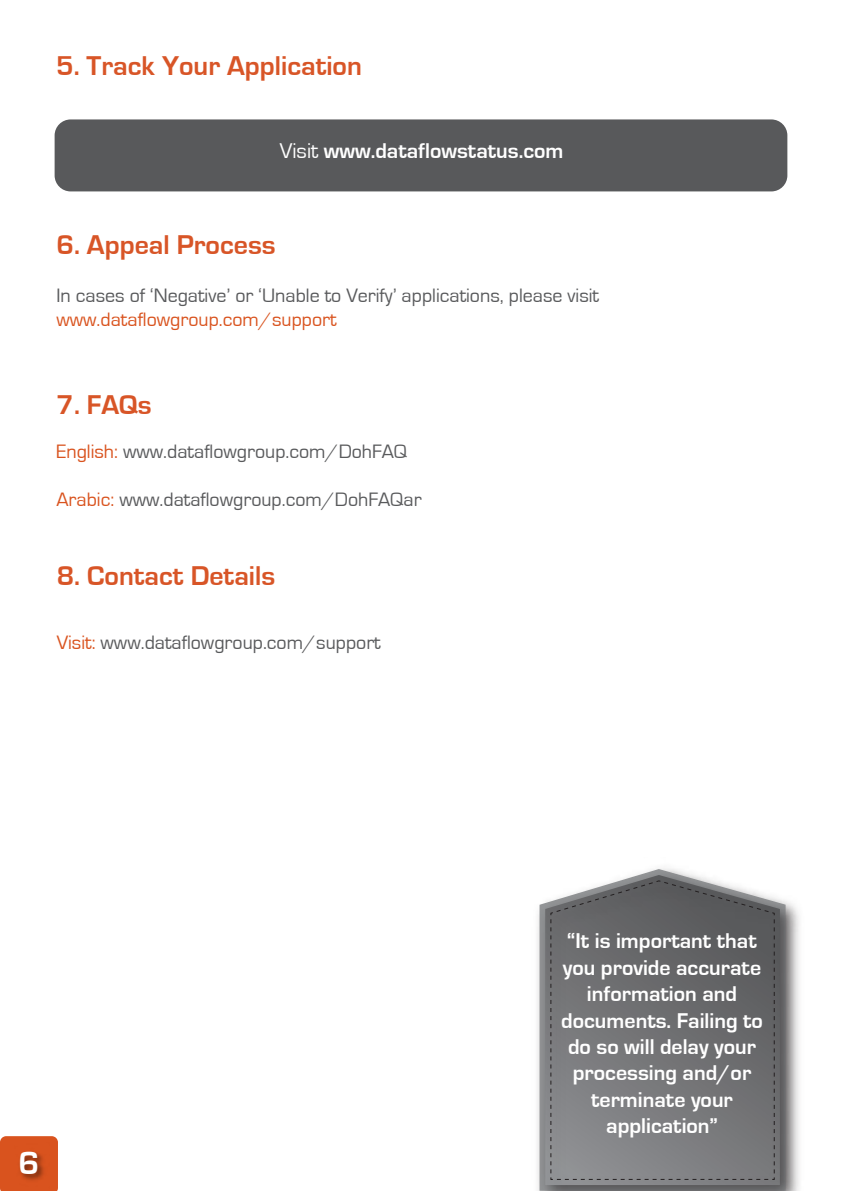
<style>
.page{position:relative;width:842px;height:1191px;background:#fff}
.page>*{position:absolute;margin:0;border:0;box-sizing:border-box;transform-origin:0 0}
.t1{font:700 33.2px "Eurostile";color:#fff}
.t2{font:700 28px "Eurostile";color:#d85527}
.t3{font:700 22px/26.4px "Eurostile";color:#fff;text-align:center}
.t4{font:20px "Eurostile";color:#595a5c}
.t5{font:20px "Eurostile";color:#d9531e}
.s1{font-weight:400}
.s2{color:#d9531e}
</style>
<div class="page">
<div style="left:55px;top:119px;width:732px;height:72px;background:#58595b;border-radius:16px"></div>
<div style="left:0;top:1136px;width:58px;height:55px;background:#d9531e"></div>
<img style="left:15px;top:1142px;width:34px;height:49px">
<img style="left:539px;top:869px;width:259px;height:322px">
<svg style="left:550px;top:880px;width:225px;height:300px;background:#737476"></svg>
<h2 class="t2" style="left:56px;top:51px;width:307px">5. Track Your Application</h2>
<p class="t3" style="left:280px;top:138px;width:285px"><span class="s1">Visit</span> www.dataflowstatus.com</p>
<h2 class="t2" style="left:56px;top:229px;width:221px">6. Appeal Process</h2>
<p class="t4" style="left:56px;top:284px;width:544px">In cases of ‘Negative’ or ‘Unable to Verify’ applications, please visit</p>
<p class="t5" style="left:56px;top:308px;width:282px">www.dataflowgroup.com/support</p>
<h2 class="t2" style="left:56px;top:389px;width:97px">7. FAQs</h2>
<p class="t4" style="left:56px;top:440px;width:352px"><span class="s2">English:</span> www.dataflowgroup.com/DohFAQ</p>
<p class="t4" style="left:56px;top:488px;width:367px"><span class="s2">Arabic:</span> www.dataflowgroup.com/DohFAQar</p>
<h2 class="t2" style="left:57px;top:560px;width:220px">8. Contact Details</h2>
<p class="t4" style="left:57px;top:631px;width:326px"><span class="s2">Visit:</span> www.dataflowgroup.com/support</p>
<h1 class="t1" style="left:19px;top:1145px;width:22px">6</h1>
<p class="t3" style="left:561px;top:928px;width:203px">“It is important that you provide accurate information and documents. Failing to do so will delay your processing and/or terminate your application”</p>
</div>
